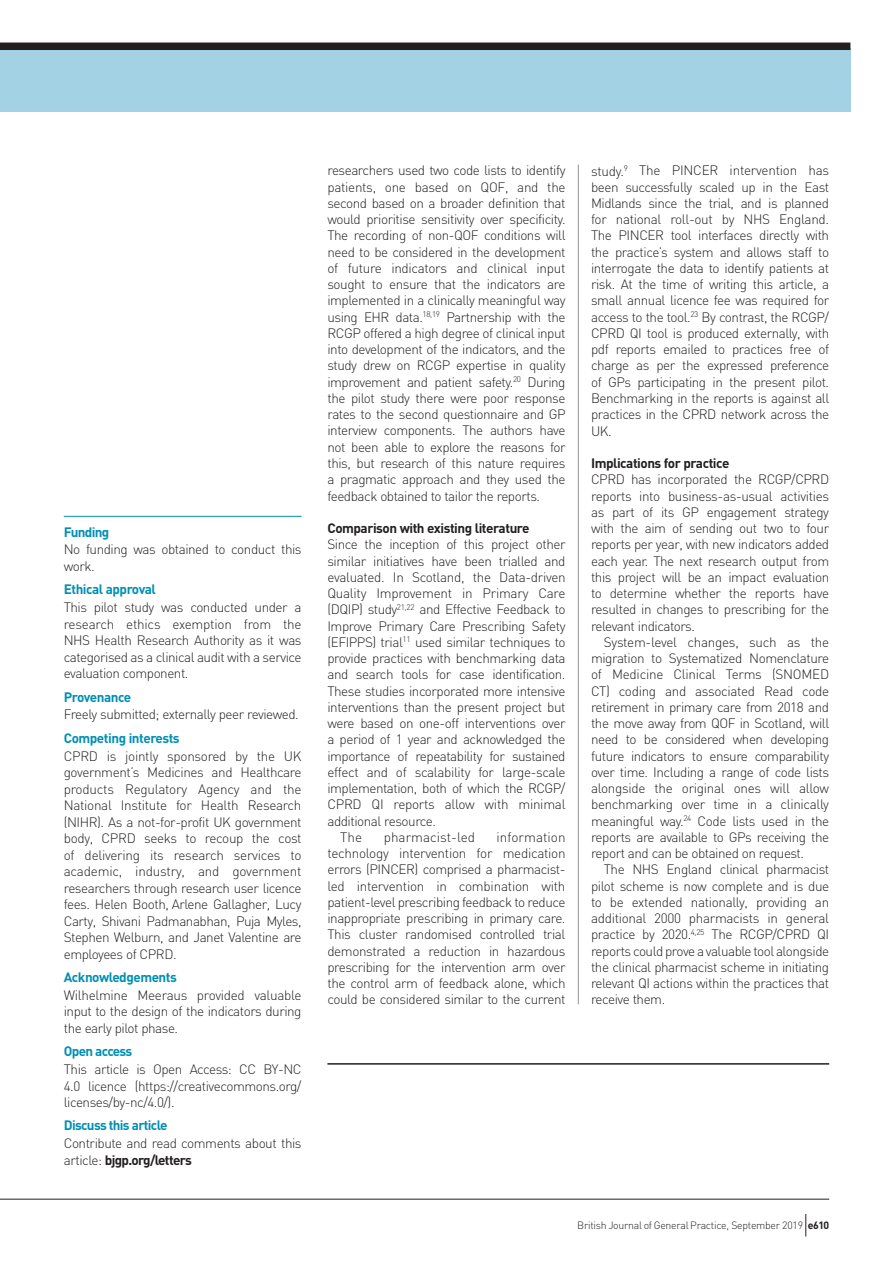
<style>
.page{position:relative;width:893px;height:1263px;background:#fff}
.page>*{position:absolute;margin:0;border:0;box-sizing:border-box;transform-origin:0 0}
.t1{font:300 13.5px/16.2px "DIN";letter-spacing:-.035em;color:#231f20;text-align:justify}
.t2{font:700 13.5px "DIN";letter-spacing:-.04em;color:#008fb3}
.t3{font:700 13.5px "DIN";letter-spacing:-.035em;color:#231f20}
.t4{font:300 13.5px "DIN";color:#231f20}
.t5{font:300 10.5px "DIN";letter-spacing:-.025em;color:#231f20}
.s1{font-weight:700}
</style>
<div class="page">
<div style="left:0;top:48px;width:850px;height:64px;background:#a2d2e3"></div>
<div style="left:0;top:43px;width:850px;height:7px;background:#231f20"></div>
<hr style="left:578px;top:165px;width:1px;height:839px;background:#939598">
<hr style="left:64px;top:516px;width:238px;height:1px;background:#008fb3">
<hr style="left:327px;top:1063px;width:502px;height:1px;background:#231f20">
<hr style="left:0;top:1199px;width:829px;height:1px;background:#231f20">
<svg style="left:805px;top:1214px;width:1px;height:22px"></svg>
<p class="t2" style="left:64px;top:523px;width:47px">Funding</p>
<p class="t1" style="left:64px;top:541px;width:239px">No funding was obtained to conduct this work.</p>
<p class="t2" style="left:64px;top:581px;width:94px">Ethical approval</p>
<p class="t1" style="left:64px;top:599px;width:239px">This pilot study was conducted under a research ethics exemption from the NHS Health Research Authority as it was categorised as a clinical audit with a service evaluation component.</p>
<p class="t2" style="left:64px;top:688px;width:69px">Provenance</p>
<p class="t1" style="left:64px;top:706px;width:237px">Freely submitted; externally peer reviewed.</p>
<p class="t2" style="left:64px;top:729px;width:117px">Competing interests</p>
<p class="t1" style="left:64px;top:747px;width:239px">CPRD is jointly sponsored by the UK government’s Medicines and Healthcare products Regulatory Agency and the National Institute for Health Research (NIHR). As a not-for-profit UK government body, CPRD seeks to recoup the cost of delivering its research services to academic, industry, and government researchers through research user licence fees. Helen Booth, Arlene Gallagher, Lucy Carty, Shivani Padmanabhan, Puja Myles, Stephen Welburn, and Janet Valentine are employees of CPRD.</p>
<p class="t2" style="left:64px;top:968px;width:115px">Acknowledgements</p>
<p class="t1" style="left:64px;top:986px;width:239px">Wilhelmine Meeraus provided valuable input to the design of the indicators during the early pilot phase.</p>
<p class="t2" style="left:64px;top:1042px;width:70px">Open access</p>
<p class="t1" style="left:64px;top:1061px;width:239px">This article is Open Access: CC BY-NC 4.0 licence (https://creativecommons.org/ licenses/by-nc/4.0/).</p>
<p class="t2" style="left:64px;top:1117px;width:105px">Discuss this article</p>
<p class="t1" style="left:64px;top:1135px;width:239px">Contribute and read comments about this article: <span class="s1">bjgp.org/letters</span></p>
<p class="t1" style="left:327px;top:162px;width:240px">researchers used two code lists to identify patients, one based on QOF, and the second based on a broader definition that would prioritise sensitivity over specificity.<br>The recording of non-QOF conditions will need to be considered in the development of future indicators and clinical input sought to ensure that the indicators are implemented in a clinically meaningful way using EHR data.<sup>18,19</sup> Partnership with the RCGP offered a high degree of clinical input into development of the indicators, and the study drew on RCGP expertise in quality improvement and patient safety.<sup>20</sup> During the pilot study there were poor response rates to the second questionnaire and GP interview components. The authors have not been able to explore the reasons for this, but research of this nature requires a pragmatic approach and they used the feedback obtained to tailor the reports.</p>
<p class="t3" style="left:327px;top:519px;width:204px">Comparison with existing literature</p>
<p class="t1" style="left:327px;top:536px;width:240px">Since the inception of this project other</p>
<p class="t1" style="left:327px;top:552px;width:240px">similar initiatives have been trialled and</p>
<p class="t1" style="left:327px;top:569px;width:240px">evaluated. In Scotland, the Data-driven</p>
<p class="t1" style="left:327px;top:585px;width:240px">Quality Improvement in Primary Care</p>
<p class="t1" style="left:327px;top:601px;width:240px">(DQIP) study<sup>21,22</sup> and Effective Feedback to</p>
<p class="t1" style="left:327px;top:617px;width:240px">Improve Primary Care Prescribing Safety</p>
<p class="t1" style="left:327px;top:634px;width:240px">(EFIPPS) trial<sup>11</sup> used similar techniques to</p>
<p class="t1" style="left:327px;top:650px;width:240px">provide practices with benchmarking data</p>
<p class="t1" style="left:327px;top:666px;width:240px">and search tools for case identification.</p>
<p class="t1" style="left:327px;top:682px;width:240px">These studies incorporated more intensive</p>
<p class="t1" style="left:327px;top:699px;width:240px">interventions than the present project but</p>
<p class="t1" style="left:327px;top:715px;width:240px">were based on one-off interventions over</p>
<p class="t1" style="left:327px;top:731px;width:240px">a period of 1 year and acknowledged the</p>
<p class="t1" style="left:327px;top:747px;width:240px">importance of repeatability for sustained</p>
<p class="t1" style="left:327px;top:764px;width:240px">effect and of scalability for large-scale</p>
<p class="t1" style="left:327px;top:780px;width:240px">implementation, both of which the RCGP/</p>
<p class="t1" style="left:327px;top:796px;width:240px">CPRD QI reports allow with minimal</p>
<p class="t1" style="left:327px;top:812px;width:110px">additional resource.</p>
<p class="t1" style="left:340px;top:829px;width:23px">The</p>
<p class="t4" style="left:384px;top:829px;width:93px">pharmacist-led</p>
<p class="t1" style="left:327px;top:829px;width:240px;text-indent:169px">information technology intervention for medication errors (PINCER) comprised a pharmacist&shy;led intervention in combination with patient-level prescribing feedback to reduce inappropriate prescribing in primary care.<br>This cluster randomised controlled trial demonstrated a reduction in hazardous prescribing for the intervention arm over the control arm of feedback alone, which could be considered similar to the current</p>
<p class="t1" style="left:591px;top:162px;width:240px">study.<sup>9</sup> The PINCER intervention has been successfully scaled up in the East Midlands since the trial, and is planned for national roll-out by NHS England.<br>The PINCER tool interfaces directly with the practice’s system and allows staff to interrogate the data to identify patients at risk. At the time of writing this article, a small annual licence fee was required for access to the tool.<sup>23</sup> By contrast, the RCGP/ CPRD QI tool is produced externally, with pdf reports emailed to practices free of charge as per the expressed preference of GPs participating in the present pilot.<br>Benchmarking in the reports is against all practices in the CPRD network across the UK.</p>
<p class="t3" style="left:591px;top:454px;width:140px">Implications for practice</p>
<p class="t1" style="left:591px;top:471px;width:240px">CPRD has incorporated the RCGP/CPRD reports into business-as-usual activities as part of its GP engagement strategy with the aim of sending out two to four reports per year, with new indicators added each year. The next research output from this project will be an impact evaluation to determine whether the reports have resulted in changes to prescribing for the relevant indicators.</p>
<p class="t1" style="left:591px;top:634px;width:240px;text-indent:13px">System-level changes, such as the migration to Systematized Nomenclature of Medicine Clinical Terms (SNOMED CT) coding and associated Read code retirement in primary care from 2018 and the move away from QOF in Scotland, will need to be considered when developing future indicators to ensure comparability over time. Including a range of code lists alongside the original ones will allow benchmarking over time in a clinically meaningful way.<sup>24</sup> Code lists used in the reports are available to GPs receiving the report and can be obtained on request.</p>
<p class="t1" style="left:591px;top:861px;width:240px;text-indent:13px">The NHS England clinical pharmacist pilot scheme is now complete and is due to be extended nationally, providing an additional 2000 pharmacists in general practice by 2020.<sup>4,25</sup> The RCGP/CPRD QI reports could prove a valuable tool alongside the clinical pharmacist scheme in initiating relevant QI actions within the practices that receive them.</p>
<p class="t5" style="left:577px;top:1218px;width:253px">British Journal of General Practice, September 2019 <span class="s1">e610</span></p>
</div>
